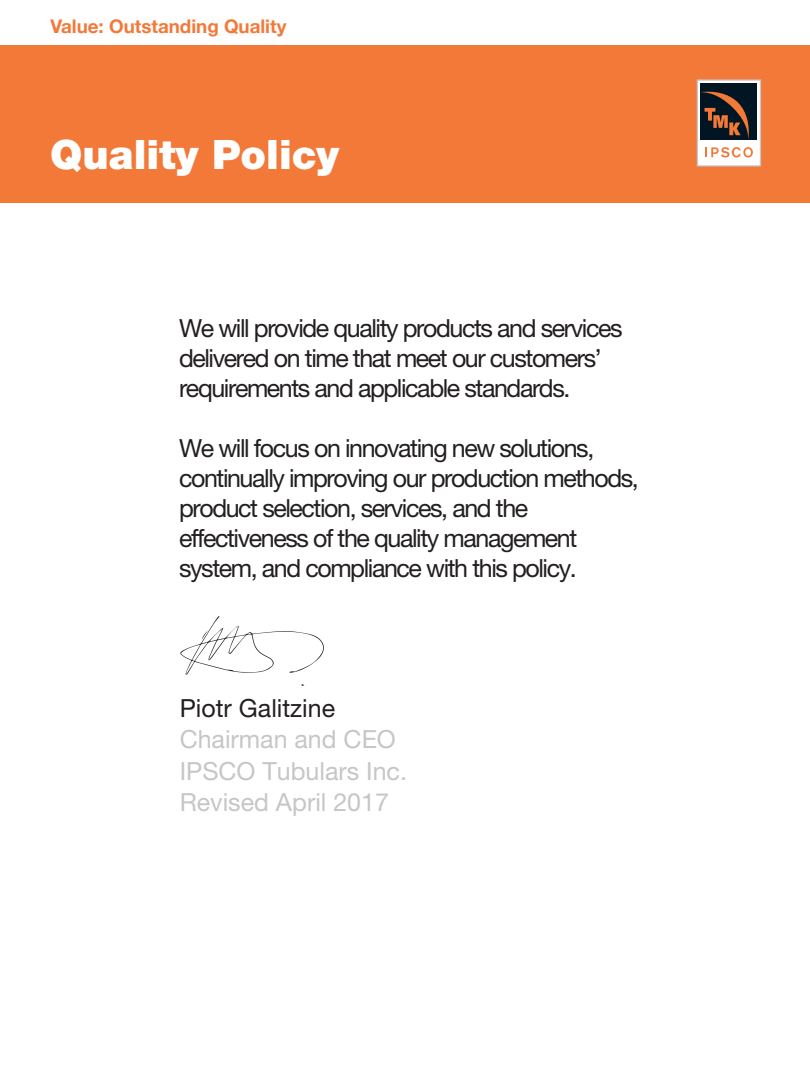
<style>
.page{position:relative;width:810px;height:1080px;background:#fff}
.page>*{position:absolute;margin:0;border:0;box-sizing:border-box;transform-origin:0 0}
.t1{font:900 40.62px "Helvetica Neue";color:#fff}
.t2{font:25px/30px "Helvetica Neue";letter-spacing:-.055em;color:#231f20}
.t3{font:25px/31.2px "Helvetica Neue";color:#c5c6c8}
.t4{font:25px "Helvetica Neue";color:#231f20}
.t5{font:700 18.75px "Helvetica Neue";color:#f37939}
</style>
<div class="page">
<div style="left:0;top:45px;width:810px;height:157px;background:#f37939"></div>
<img style="left:180px;top:616px;width:144px;height:70px">
<div style="left:697px;top:80px;width:63px;height:86px;background:#fff"></div>
<div style="left:697px;top:79px;width:64px;height:88px;border:1px solid #c5c6c8"></div>
<div style="left:701px;top:83px;width:56px;height:57px;background:#011622"></div>
<svg style="left:705px;top:147px;width:48px;height:11px"></svg>
<svg style="left:701px;top:91px;width:48px;height:48px"></svg>
<p class="t5" style="left:50px;top:12px;width:238px">Value: Outstanding Quality</p>
<h1 class="t1" style="left:50px;top:130px;width:290px">Quality Policy</h1>
<p class="t2" style="left:179px;top:312px;width:445px">We will provide quality products and services delivered on time that meet our customers’ requirements and applicable standards.</p>
<p class="t2" style="left:179px;top:432px;width:461px">We will focus on innovating new solutions, continually improving our production methods, product selection, services, and the effectiveness of the quality management system, and compliance with this policy.</p>
<p class="t4" style="left:180px;top:693px;width:157px">Piotr Galitzine</p>
<p class="t3" style="left:180px;top:724px;width:229px">Chairman and CEO<br>IPSCO Tubulars Inc.<br>Revised April 2017</p>
</div>
